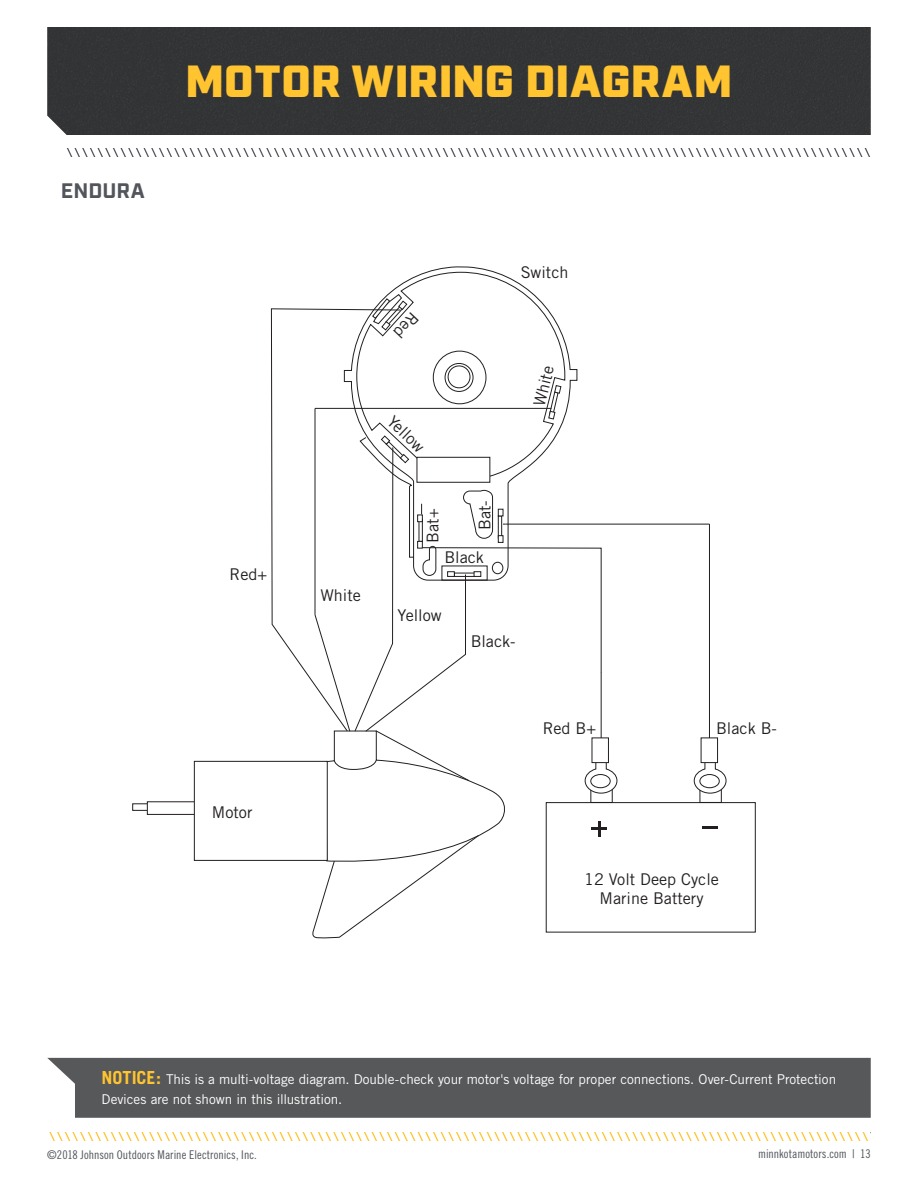
<style>
.page{position:relative;width:918px;height:1188px;background:#fff}
.page>*{position:absolute;margin:0;border:0;box-sizing:border-box;transform-origin:0 0}
.t1{font:900 45px "Industry";letter-spacing:.015em;color:#ffc42f}
.t2{font:700 21px "Industry";letter-spacing:.005em;color:#52555b}
.t3{font:16.2px/19.5px "Trade Gothic";color:#231f20;text-align:center}
.t4{font:13.5px/19.5px "Trade Gothic";letter-spacing:-.005em;color:#fff}
.t5{font:12px "Trade Gothic Cond Eighteen";letter-spacing:.005em;color:#52555b}
.s1{font-weight:700;font-size:18px;color:#ffc42f}
</style>
<div class="page">
<svg style="left:49px;top:1132px;width:819px;height:8px"></svg>
<div style="left:47px;top:27px;width:824px;height:108px;background:#333435"></div>
<svg style="left:67px;top:148px;width:803px;height:8px"></svg>
<div style="left:47px;top:1058px;width:824px;height:60px;background:#57585a"></div>
<svg style="left:312px;top:835px;width:167px;height:104px"></svg>
<div style="left:132px;top:803px;width:19px;height:8px;border:1px solid #231f20"></div>
<div style="left:147px;top:802px;width:50px;height:12px;background:#fff"></div>
<div style="left:147px;top:801px;width:51px;height:14px;border:1px solid #231f20"></div>
<div style="left:194px;top:761px;width:133px;height:99px;background:#fff"></div>
<div style="left:194px;top:761px;width:134px;height:100px;border:1px solid #231f20"></div>
<svg style="left:426px;top:266px;width:152px;height:151px"></svg>
<svg style="left:387px;top:272px;width:178px;height:163px"></svg>
<svg style="left:548px;top:385px;width:14px;height:35px"></svg>
<svg style="left:271px;top:308px;width:130px;height:377px"></svg>
<div style="left:546px;top:802px;width:210px;height:130px;border:1px solid #231f20"></div>
<hr style="left:315px;top:408px;width:236px;height:1px;background:#231f20">
<hr style="left:315px;top:408px;width:1px;height:207px;background:#231f20">
<hr style="left:709px;top:524px;width:1px;height:222px;background:#231f20">
<hr style="left:506px;top:524px;width:203px;height:1px;background:#231f20">
<svg style="left:702px;top:826px;width:16px;height:2px"></svg>
<hr style="left:592px;top:827px;width:15px;height:3px;background:#231f20">
<hr style="left:598px;top:821px;width:3px;height:16px;background:#231f20">
<div style="left:591px;top:789px;width:22px;height:14px;border:1px solid #231f20"></div>
<svg style="left:314px;top:435px;width:304px;height:359px"></svg>
<div style="left:590px;top:774px;width:21px;height:14px;border:1px solid #231f20;border-radius:50%"></div>
<div style="left:592px;top:738px;width:16px;height:25px;background:#fff"></div>
<div style="left:592px;top:738px;width:17px;height:25px;border:1px solid #231f20"></div>
<div style="left:700px;top:789px;width:22px;height:14px;border:1px solid #231f20"></div>
<svg style="left:694px;top:758px;width:33px;height:36px"></svg>
<div style="left:700px;top:774px;width:20px;height:14px;border:1px solid #231f20;border-radius:50%"></div>
<div style="left:701px;top:738px;width:17px;height:25px;background:#fff"></div>
<div style="left:701px;top:738px;width:17px;height:25px;border:1px solid #231f20"></div>
<svg style="left:372px;top:295px;width:47px;height:44px"></svg>
<p class="t2" style="left:61px;top:179px;width:86px">ENDURA</p>
<h1 class="t1" style="left:186px;top:55px;width:68px">MOTOR</h1>
<h1 class="t1" style="left:352px;top:55px;width:67px">WIRING</h1>
<h1 class="t1" style="left:525px;top:55px;width:203px">DIAGRAM</h1>
<p class="t3" style="left:521px;top:262px;width:49px">Switch</p>
<p class="t3" style="left:230px;top:564px;width:39px">Red+</p>
<p class="t3" style="left:212px;top:802px;width:42px">Motor</p>
<p class="t3" style="left:320px;top:585px;width:42px">White</p>
<p class="t3" style="left:397px;top:411px;width:46px;rotate:44deg">Yellow</p>
<p class="t3" style="left:529px;top:403px;width:42px;rotate:-76deg">White</p>
<p class="t3" style="left:423px;top:543px;width:36px;rotate:-90deg">Bat+</p>
<p class="t3" style="left:475px;top:530px;width:31px;rotate:-90deg">Bat-</p>
<p class="t3" style="left:444px;top:547px;width:41px">Black</p>
<p class="t3" style="left:398px;top:606px;width:46px">Yellow</p>
<p class="t3" style="left:471px;top:632px;width:47px">Black-</p>
<p class="t3" style="left:543px;top:719px;width:55px">Red B+</p>
<p class="t3" style="left:716px;top:719px;width:62px">Black B-</p>
<p class="t3" style="left:584px;top:869px;width:136px">12 Volt Deep Cycle<br>Marine Battery</p>
<p class="t4" style="left:102px;top:1070px;width:736px"><span class="s1">NOTICE:</span> This is a multi-voltage diagram. Double-check your motor's voltage for proper connections. Over-Current Protection<br>Devices are not shown in this illustration.</p>
<p class="t5" style="left:47px;top:1147px;width:211px">©2018 Johnson Outdoors Marine Electronics, Inc.</p>
<p class="t5" style="left:758px;top:1146px;width:114px">minnkotamotors.com | 13</p>
</div>
